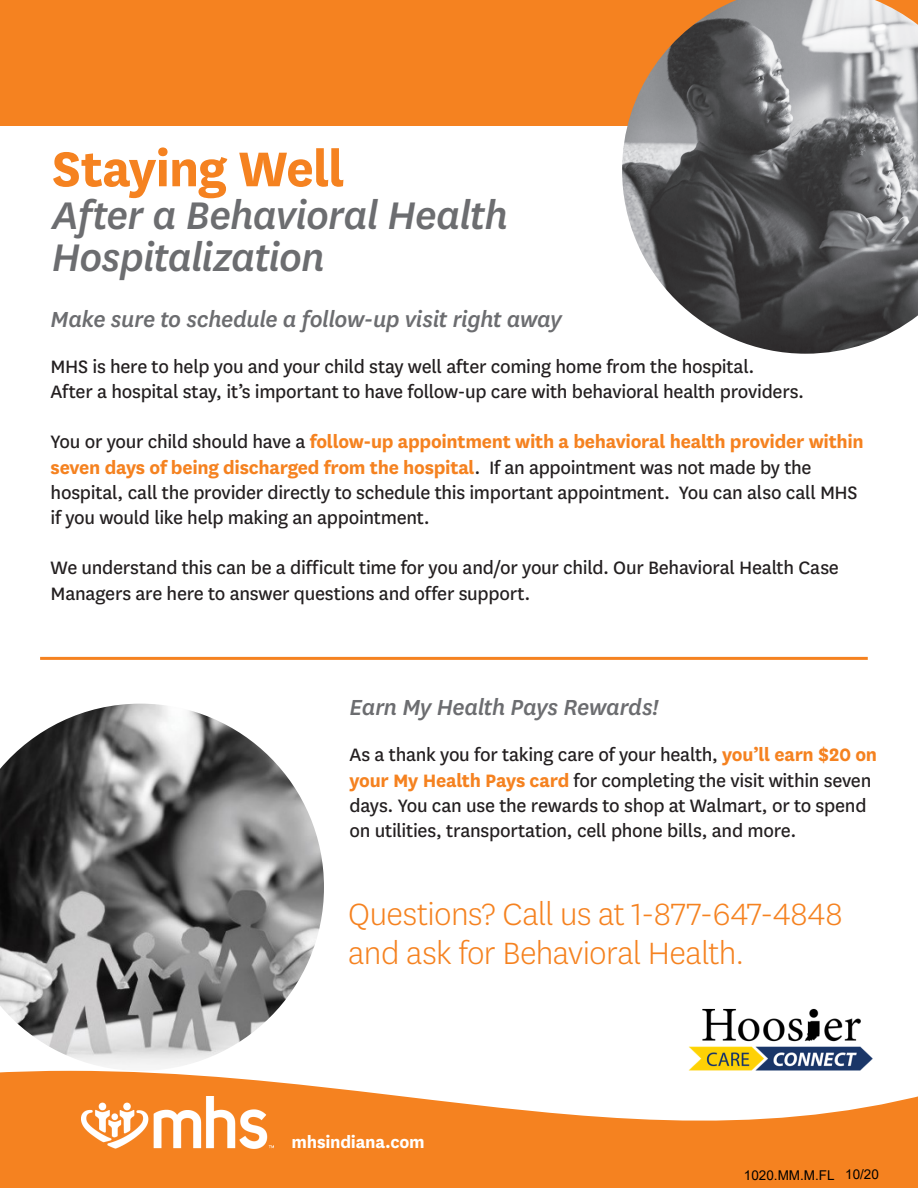
<style>
.page{position:relative;width:918px;height:1188px;background:#fff}
.page>*{position:absolute;margin:0;border:0;box-sizing:border-box;transform-origin:0 0}
.t1{font:700 57px "Centene Sans";letter-spacing:-.02em;color:#f58220}
.t2{font:italic 500 45px/42px "Centene Sans";letter-spacing:-.02em;color:#6c6d70}
.t3{font:300 36px/39px "Centene Sans";letter-spacing:-.015em;color:#f58220}
.t4{font:italic 500 25.5px "Centene Sans";letter-spacing:-.02em;color:#6c6d70}
.t5{font:21px/25.2px "Centene Sans";letter-spacing:-.015em;color:#231f20}
.t6{font:700 19.5px "Centene Sans";letter-spacing:-.015em;color:#fff}
.t7{font:13.5px "Arial";color:#000}
.s1{font-weight:700;color:#f58220}
</style>
<div class="page">
<svg style="left:0;top:1071px;width:918px;height:117px;fill:#f58220"></svg>
<div style="left:0;top:0;width:918px;height:125px;background:#f58220"></div>
<hr style="left:40px;top:657px;width:828px;height:3px;background:#f58220">
<img style="left:622px;top:0;width:296px;height:354px">
<img style="left:685px;top:1008px;width:192px;height:72px">
<img style="left:81px;top:1097px;width:193px;height:51px">
<img style="left:0;top:704px;width:324px;height:367px">
<h1 class="t1" style="left:52px;top:128px;width:294px">Staying Well</h1>
<h1 class="t2" style="left:52px;top:192px;width:458px">After a Behavioral Health<br>Hospitalization</h1>
<h2 class="t4" style="left:51px;top:302px;width:513px">Make sure to schedule a follow-up visit right away</h2>
<p class="t5" style="left:51px;top:353px;width:755px">MHS is here to help you and your child stay well after coming home from the hospital.<br>After a hospital stay, it’s important to have follow-up care with behavioral health providers.</p>
<p class="t5" style="left:51px;top:428px;width:815px">You or your child should have a <span class="s1">follow-up appointment with a behavioral health provider within seven days of being discharged from the hospital</span>. If an appointment was not made by the hospital, call the provider directly to schedule this important appointment. You can also call MHS if you would like help making an appointment.</p>
<p class="t5" style="left:51px;top:554px;width:790px">We understand this can be a difficult time for you and/or your child. Our Behavioral Health Case<br>Managers are here to answer questions and offer support.</p>
<h2 class="t4" style="left:350px;top:690px;width:311px">Earn My Health Pays Rewards!</h2>
<p class="t5" style="left:350px;top:741px;width:529px">As a thank you for taking care of your health, <span class="s1">you’ll earn $20 on your My Health Pays card</span> for completing the visit within seven days. You can use the rewards to shop at Walmart, or to spend on utilities, transportation, cell phone bills, and more.</p>
<p class="t3" style="left:348px;top:894px;width:496px">Questions? Call us at 1-877-647-4848 and ask for Behavioral Health.</p>
<p class="t6" style="left:292px;top:1128px;width:135px">mhsindiana.com</p>
<p class="t7" style="left:744px;top:1166px;width:137px">1020.MM.M.FL 10/20</p>
</div>
